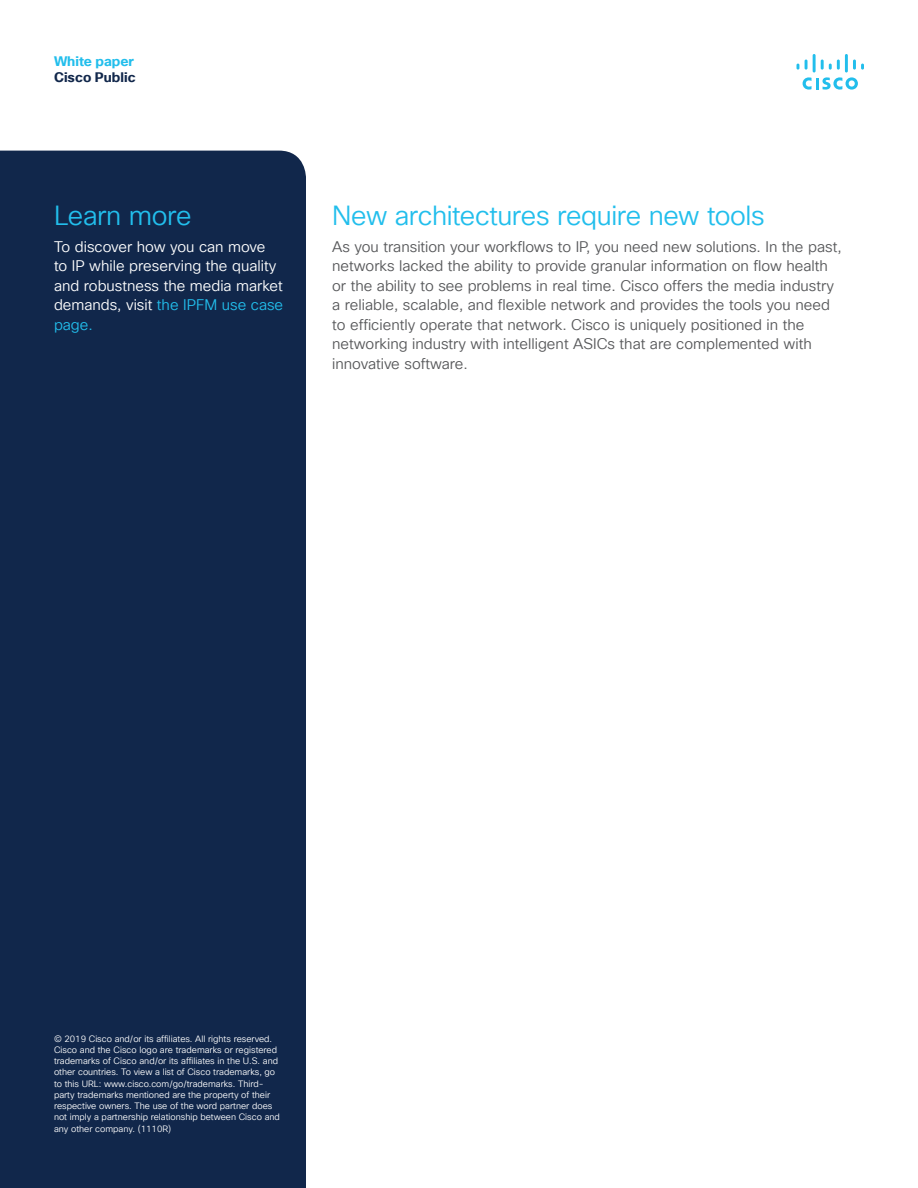
<style>
.page{position:relative;width:918px;height:1188px;background:#fff}
.page>*{position:absolute;margin:0;border:0;box-sizing:border-box;transform-origin:0 0}
.t1{font:27px "Cisco Sans TT Light";letter-spacing:-.015em;color:#22beec}
.t2{font:15px/19.5px "Cisco Sans TT Light";color:#57585a}
.t3{font:15px/19.5px "Cisco Sans TT Light";color:#fff}
.t4{font:700 13.5px "Cisco Sans TT";color:#11274b}
.t5{font:700 13.5px "Cisco Sans TT";color:#22beec}
.t6{font:9px/11.2px "Cisco Sans TT Light";color:#fff}
.s1{color:#22beec}
</style>
<div class="page">
<svg style="left:803px;top:77px;width:55px;height:13px"></svg>
<svg style="left:797px;top:64px;width:2px;height:6px"></svg>
<svg style="left:805px;top:60px;width:3px;height:10px"></svg>
<hr style="left:813px;top:54px;width:3px;height:19px;background:#22beec">
<svg style="left:821px;top:60px;width:19px;height:10px"></svg>
<hr style="left:845px;top:54px;width:3px;height:19px;background:#22beec">
<svg style="left:853px;top:60px;width:11px;height:10px"></svg>
<div style="left:0;top:151px;width:306px;height:1037px;background:#11274b"></div>
<p class="t5" style="left:54px;top:52px;width:82px">White paper</p>
<p class="t4" style="left:54px;top:69px;width:83px">Cisco Public</p>
<h1 class="t1" style="left:54px;top:198px;width:139px">Learn more</h1>
<p class="t3" style="left:54px;top:237px;width:231px">To discover how you can move<br>to IP while preserving the quality and robustness the media market demands, visit <span class="s1">the IPFM use case page.</span></p>
<h1 class="t1" style="left:332px;top:198px;width:434px">New architectures require new tools</h1>
<p class="t2" style="left:332px;top:237px;width:511px">As you transition your workflows to IP, you need new solutions. In the past, networks lacked the ability to provide granular information on flow health or the ability to see problems in real time. Cisco offers the media industry a reliable, scalable, and flexible network and provides the tools you need to efficiently operate that network. Cisco is uniquely positioned in the networking industry with intelligent ASICs that are complemented with innovative software.</p>
<p class="t6" style="left:54px;top:1033px;width:227px">© 2019 Cisco and/or its affiliates. All rights reserved.<br>Cisco and the Cisco logo are trademarks or registered trademarks of Cisco and/or its affiliates in the U.S. and other countries. To view a list of Cisco trademarks, go to this URL: www.cisco.com/go/trademarks. Third&shy;party trademarks mentioned are the property of their respective owners. The use of the word partner does not imply a partnership relationship between Cisco and any other company. (1110R)</p>
</div>
